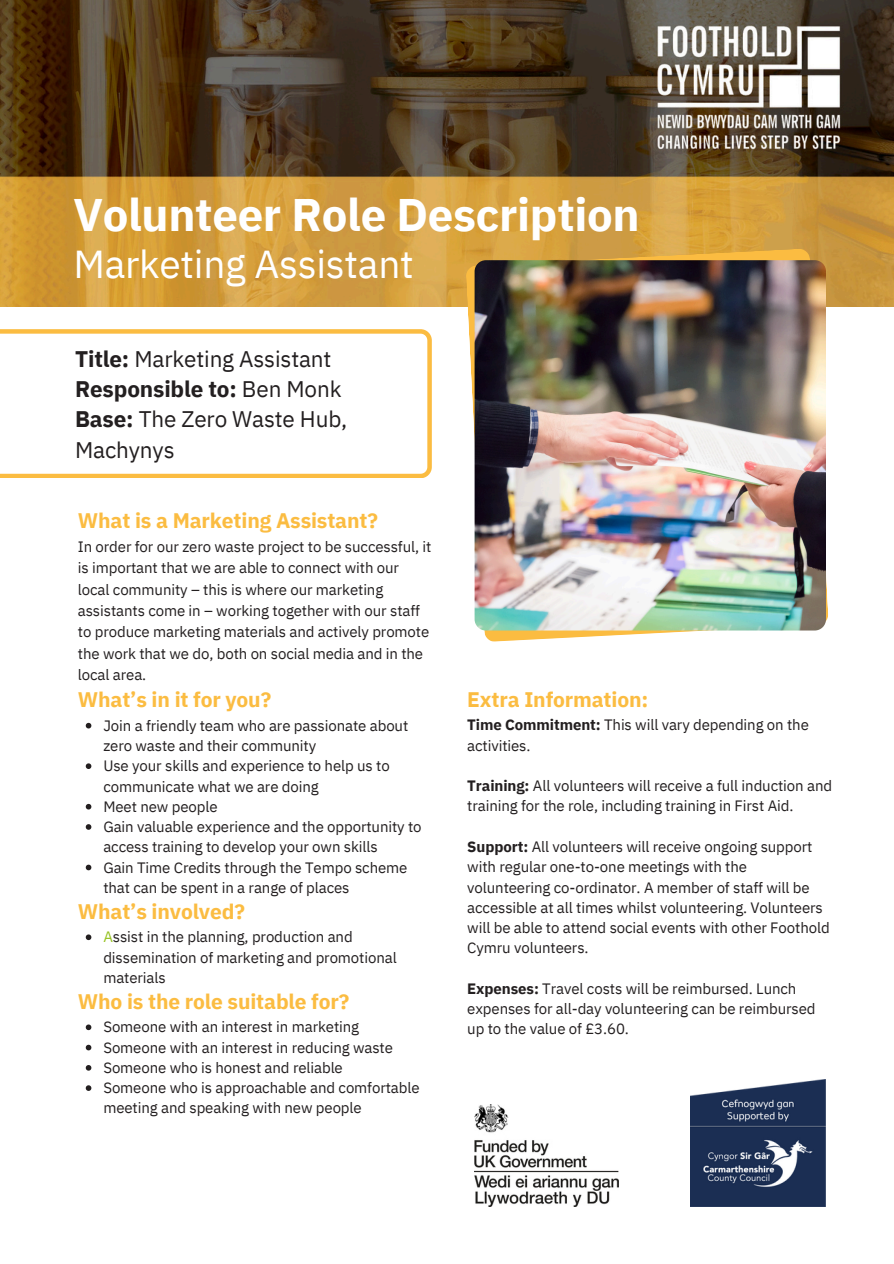
<style>
.page{position:relative;width:894px;height:1264px;background:#fff}
.page>*{position:absolute;margin:0;border:0;box-sizing:border-box;transform-origin:0 0}
.t1{font:700 45.6px "IBM Plex Sans";letter-spacing:-.005em;color:#fff}
.t2{font:38.85px "IBM Plex Sans";letter-spacing:-.005em;color:#fff}
.t3{font:22.5px/30.3px "IBM Plex Sans";letter-spacing:-.005em;color:#231f20}
.t4{font:700 21px "IBM Plex Sans";letter-spacing:-.005em;color:#fbbc41}
.t5{font:15px/20.2px "IBM Plex Sans";letter-spacing:-.005em;color:#231f20}
.s1{font-weight:700}
.s2{color:#95c11f}
</style>
<div class="page">
<img style="left:0;top:0;width:893px;height:307px">
<svg style="left:465px;top:248px;width:363px;height:394px"></svg>
<img style="left:474px;top:260px;width:351px;height:370px;border-radius:11px">
<svg style="left:0;top:329px;width:431px;height:149px"></svg>
<img style="left:690px;top:1079px;width:135px;height:127px">
<img style="left:474px;top:1104px;width:144px;height:102px">
<svg style="left:86px;top:723px;width:5px;height:5px"></svg>
<svg style="left:86px;top:763px;width:5px;height:6px"></svg>
<svg style="left:86px;top:804px;width:5px;height:5px"></svg>
<svg style="left:86px;top:824px;width:5px;height:5px"></svg>
<svg style="left:86px;top:864px;width:5px;height:6px"></svg>
<svg style="left:86px;top:934px;width:5px;height:6px"></svg>
<svg style="left:86px;top:1024px;width:5px;height:6px"></svg>
<svg style="left:86px;top:1044px;width:5px;height:6px"></svg>
<svg style="left:86px;top:1065px;width:5px;height:5px"></svg>
<svg style="left:86px;top:1085px;width:5px;height:5px"></svg>
<p class="t1" style="left:73px;top:185px;width:567px">Volunteer Role Description</p>
<p class="t2" style="left:73px;top:238px;width:342px">Marketing Assistant</p>
<p class="t3" style="left:75px;top:343px;width:274px"><span class="s1">Title:</span> Marketing Assistant<br><span class="s1">Responsible to:</span> Ben Monk<br><span class="s1">Base:</span> The Zero Waste Hub,<br>Machynys</p>
<p class="t4" style="left:78px;top:506px;width:301px">What is a Marketing Assistant?</p>
<p class="t5" style="left:78px;top:535px;width:355px;line-height:21.3px">In order for our zero waste project to be successful, it is important that we are able to connect with our local community – this is where our marketing assistants come in – working together with our staff to produce marketing materials and actively promote the work that we do, both on social media and in the local area.</p>
<p class="t4" style="left:78px;top:685px;width:195px">What’s in it for you?</p>
<p class="t5" style="left:103px;top:715px;width:306px">Join a friendly team who are passionate about zero waste and their community</p>
<p class="t5" style="left:103px;top:755px;width:288px">Use your skills and experience to help us to communicate what we are doing</p>
<p class="t5" style="left:103px;top:796px;width:116px">Meet new people</p>
<p class="t5" style="left:103px;top:816px;width:319px">Gain valuable experience and the opportunity to access training to develop your own skills</p>
<p class="t5" style="left:103px;top:856px;width:305px">Gain Time Credits through the Tempo scheme that can be spent in a range of places</p>
<p class="t4" style="left:78px;top:897px;width:168px">What’s involved?</p>
<p class="t5" style="left:103px;top:926px;width:295px"><span class="s2">A</span>ssist in the planning, production and dissemination of marketing and promotional materials</p>
<p class="t4" style="left:78px;top:987px;width:273px">Who is the role suitable for?</p>
<p class="t5" style="left:103px;top:1016px;width:257px">Someone with an interest in marketing</p>
<p class="t5" style="left:103px;top:1036px;width:291px">Someone with an interest in reducing waste</p>
<p class="t5" style="left:103px;top:1057px;width:241px">Someone who is honest and reliable</p>
<p class="t5" style="left:103px;top:1077px;width:317px">Someone who is approachable and comfortable meeting and speaking with new people</p>
<p class="t4" style="left:467px;top:685px;width:182px">Extra Information:</p>
<p class="t5" style="left:467px;top:714px;width:343px"><span class="s1">Time Commitment:</span> This will vary depending on the activities.</p>
<p class="t5" style="left:467px;top:775px;width:366px"><span class="s1">Training:</span> All volunteers will receive a full induction and training for the role, including training in First Aid.</p>
<p class="t5" style="left:467px;top:836px;width:364px"><span class="s1">Support:</span> All volunteers will receive ongoing support with regular one-to-one meetings with the volunteering co-ordinator. A member of staff will be accessible at all times whilst volunteering. Volunteers will be able to attend social events with other Foothold Cymru volunteers.</p>
<p class="t5" style="left:467px;top:978px;width:349px"><span class="s1">Expenses:</span> Travel costs will be reimbursed. Lunch expenses for all-day volunteering can be reimbursed up to the value of £3.60.</p>
</div>
